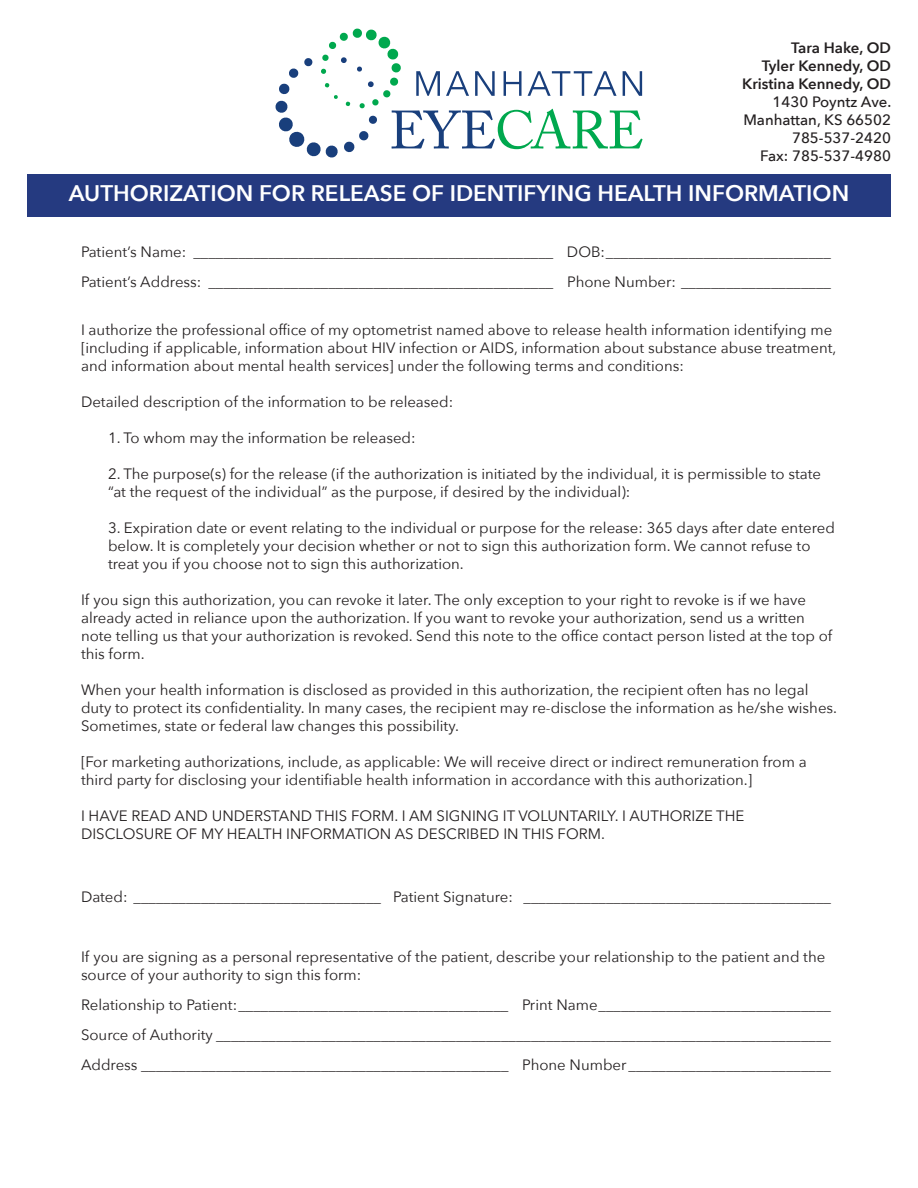
<style>
.page{position:relative;width:918px;height:1188px;background:#fff}
.page>*{position:absolute;margin:0;border:0;box-sizing:border-box;transform-origin:0 0}
.t1{font:600 22.5px "Avenir Next";color:#fff}
.t2{font:15px/18px "Avenir Next";color:#231f20}
.t3{font:500 15px/18px "Avenir Next";color:#231f20;text-align:right}
.t4{font:600 15px/18px "Avenir Next";color:#231f20;text-align:right}
</style>
<div class="page">
<svg style="left:275px;top:28px;width:368px;height:130px"></svg>
<div style="left:27px;top:174px;width:864px;height:42px;background:#253a80"></div>
<p class="t4" style="left:742px;top:38px;width:150px">Tara Hake, OD<br>Tyler Kennedy, OD<br>Kristina Kennedy, OD</p>
<p class="t3" style="left:743px;top:92px;width:150px">1430 Poyntz Ave.<br>Manhattan, KS 66502<br>785-537-2420<br>Fax: 785-537-4980</p>
<h1 class="t1" style="left:69px;top:174px;width:782px">AUTHORIZATION FOR RELEASE OF IDENTIFYING HEALTH INFORMATION</h1>
<p class="t2" style="left:81px;top:236px;width:751px;line-height:30px">Patient’s Name: ________________________________________________ DOB:______________________________<br>Patient’s Address: ______________________________________________ Phone Number: ____________________</p>
<p class="t2" style="left:81px;top:320px;width:757px">I authorize the professional office of my optometrist named above to release health information identifying me [including if applicable, information about HIV infection or AIDS, information about substance abuse treatment, and information about mental health services] under the following terms and conditions:</p>
<p class="t2" style="left:81px;top:392px;width:374px">Detailed description of the information to be released:</p>
<p class="t2" style="left:108px;top:428px;width:309px">1. To whom may the information be released:</p>
<p class="t2" style="left:108px;top:464px;width:715px">2. The purpose(s) for the release (if the authorization is initiated by the individual, it is permissible to state “at the request of the individual” as the purpose, if desired by the individual):</p>
<p class="t2" style="left:108px;top:518px;width:728px">3. Expiration date or event relating to the individual or purpose for the release: 365 days after date entered below. It is completely your decision whether or not to sign this authorization form. We cannot refuse to treat you if you choose not to sign this authorization.</p>
<p class="t2" style="left:81px;top:590px;width:753px">If you sign this authorization, you can revoke it later. The only exception to your right to revoke is if we have already acted in reliance upon the authorization. If you want to revoke your authorization, send us a written note telling us that your authorization is revoked. Send this note to the office contact person listed at the top of this form.</p>
<p class="t2" style="left:81px;top:680px;width:758px">When your health information is disclosed as provided in this authorization, the recipient often has no legal duty to protect its confidentiality. In many cases, the recipient may re-disclose the information as he/she wishes.<br>Sometimes, state or federal law changes this possibility.</p>
<p class="t2" style="left:81px;top:752px;width:727px">[For marketing authorizations, include, as applicable: We will receive direct or indirect remuneration from a third party for disclosing your identifiable health information in accordance with this authorization.]</p>
<p class="t2" style="left:81px;top:806px;width:665px">I HAVE READ AND UNDERSTAND THIS FORM. I AM SIGNING IT VOLUNTARILY. I AUTHORIZE THE<br>DISCLOSURE OF MY HEALTH INFORMATION AS DESCRIBED IN THIS FORM.</p>
<p class="t2" style="left:81px;top:887px;width:751px">Dated: _________________________________ Patient Signature: _________________________________________</p>
<p class="t2" style="left:81px;top:947px;width:746px">If you are signing as a personal representative of the patient, describe your relationship to the patient and the source of your authority to sign this form:</p>
<p class="t2" style="left:81px;top:989px;width:751px;line-height:30px;text-align:justify">Relationship to Patient:____________________________________ Print Name_______________________________ Source of Authority __________________________________________________________________________________ Address _________________________________________________ Phone Number ___________________________</p>
</div>
